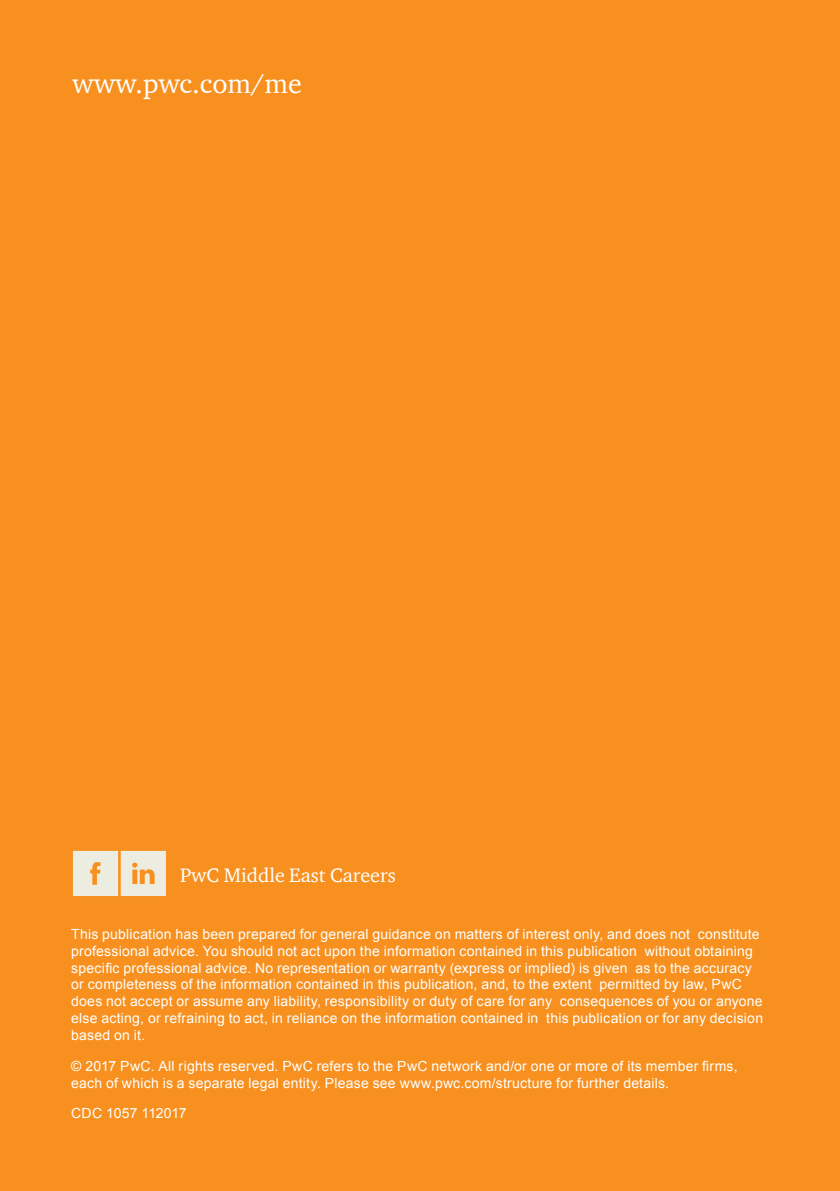
<style>
.page{position:relative;width:840px;height:1191px;background:#fff}
.page>*{position:absolute;margin:0;border:0;box-sizing:border-box;transform-origin:0 0}
.t1{font:28px "ITC Charter Com";color:#fff}
.t2{font:20px "ITC Charter Com";color:#fff}
.t3{font:14px/16.8px "Arial";letter-spacing:.015em;color:#fff}
</style>
<div class="page">
<div style="left:0;top:0;width:839px;height:1191px;background:#f7901e"></div>
<svg style="left:73px;top:851px;width:93px;height:45px"></svg>
<h1 class="t1" style="left:72px;top:66px;width:231px">www.pwc.com/me</h1>
<h2 class="t2" style="left:180px;top:863px;width:217px">PwC Middle East Careers</h2>
<p class="t3" style="left:71px;top:926px;width:693px">This publication has been prepared for general guidance on matters of interest only, and does not constitute professional advice. You should not act upon the information contained in this publication without obtaining specific professional advice. No representation or warranty (express or implied) is given as to the accuracy or completeness of the information contained in this publication, and, to the extent permitted by law, PwC does not accept or assume any liability, responsibility or duty of care for any consequences of you or anyone else acting, or refraining to act, in reliance on the information contained in this publication or for any decision based on it.</p>
<p class="t3" style="left:71px;top:1057px;width:667px">© 2017 PwC. All rights reserved. PwC refers to the PwC network and/or one or more of its member firms, each of which is a separate legal entity. Please see www.pwc.com/structure for further details.</p>
<p class="t3" style="left:71px;top:1105px;width:117px">CDC 1057 112017</p>
</div>
